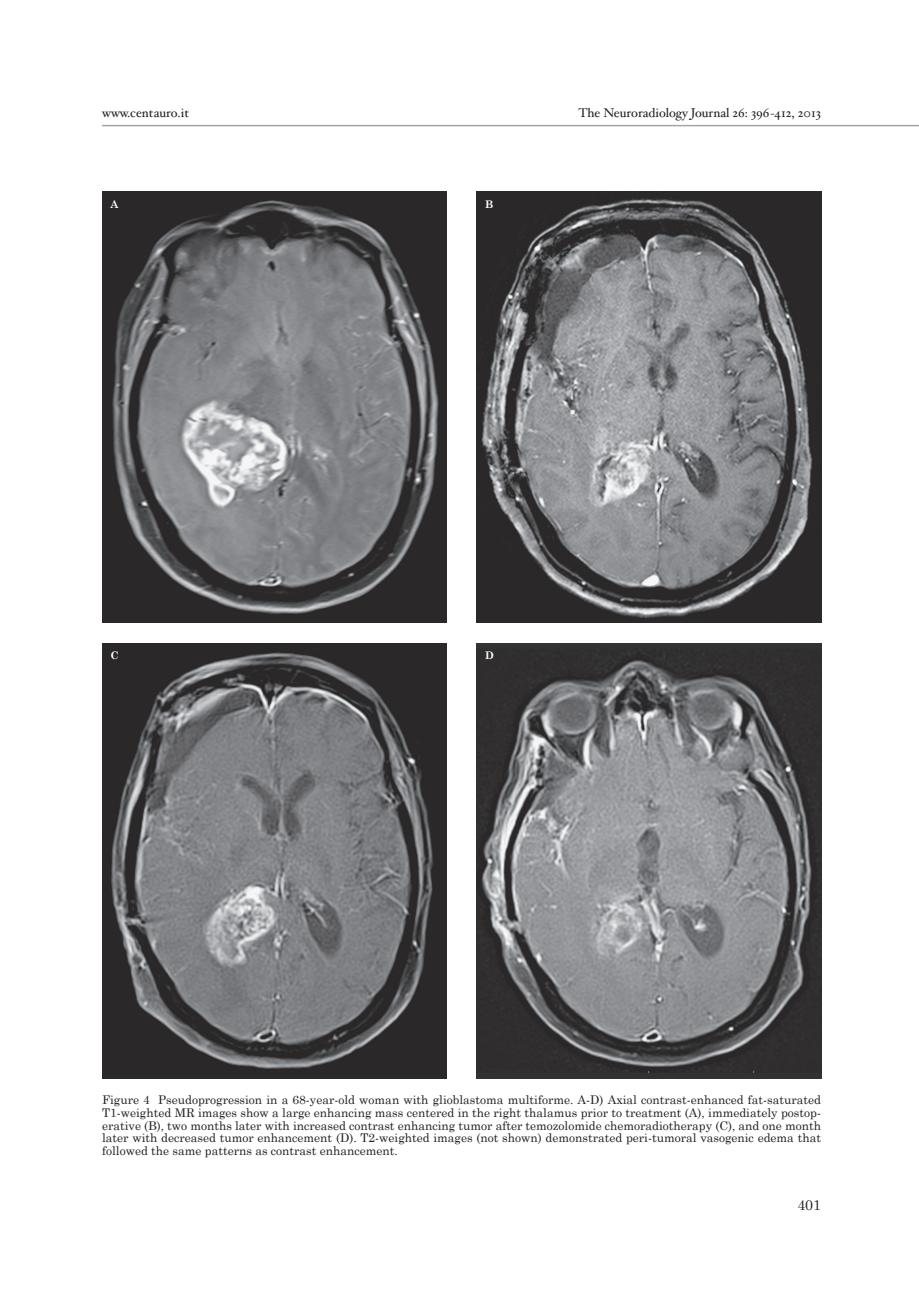
<style>
.page{position:relative;width:919px;height:1289px;background:#fff}
.page>*{position:absolute;margin:0;border:0;box-sizing:border-box;transform-origin:0 0}
.t1{font:14.25px "Century Schoolbook";color:#231f20}
.t2{font:12.75px "Hoefler Text";color:#231f20}
.t3{font:12px/12.8px "Century Schoolbook";color:#231f20;text-align:justify}
.t4{font:700 10.5px "Century Schoolbook";color:#fff}
</style>
<div class="page">
<hr style="left:102px;top:125px;width:816px;height:1px;background:#a4a5a9">
<img style="left:102px;top:192px;width:344px;height:430px">
<img style="left:476px;top:192px;width:345px;height:430px">
<img style="left:102px;top:643px;width:344px;height:435px">
<img style="left:476px;top:643px;width:345px;height:435px">
<p class="t2" style="left:102px;top:105px;width:88px">www.centauro.it</p>
<p class="t2" style="left:578px;top:105px;width:244px">The Neuroradiology Journal 26: 396-412, 2013</p>
<p class="t4" style="left:111px;top:198px;width:9px">A</p>
<p class="t4" style="left:485px;top:198px;width:10px">B</p>
<p class="t4" style="left:111px;top:649px;width:10px">C</p>
<p class="t4" style="left:485px;top:649px;width:10px">D</p>
<p class="t3" style="left:102px;top:1092px;width:720px">Figure 4 Pseudoprogression in a 68-year-old woman with glioblastoma multiforme. A-D) Axial contrast-enhanced fat-saturated T1-weighted MR images show a large enhancing mass centered in the right thalamus prior to treatment (A), immediately postop&shy;erative (B), two months later with increased contrast enhancing tumor after temozolomide chemoradiotherapy (C), and one month later with decreased tumor enhancement (D). T2-weighted images (not shown) demonstrated peri-tumoral vasogenic edema that followed the same patterns as contrast enhancement.</p>
<p class="t1" style="left:797px;top:1196px;width:25px">401</p>
</div>
